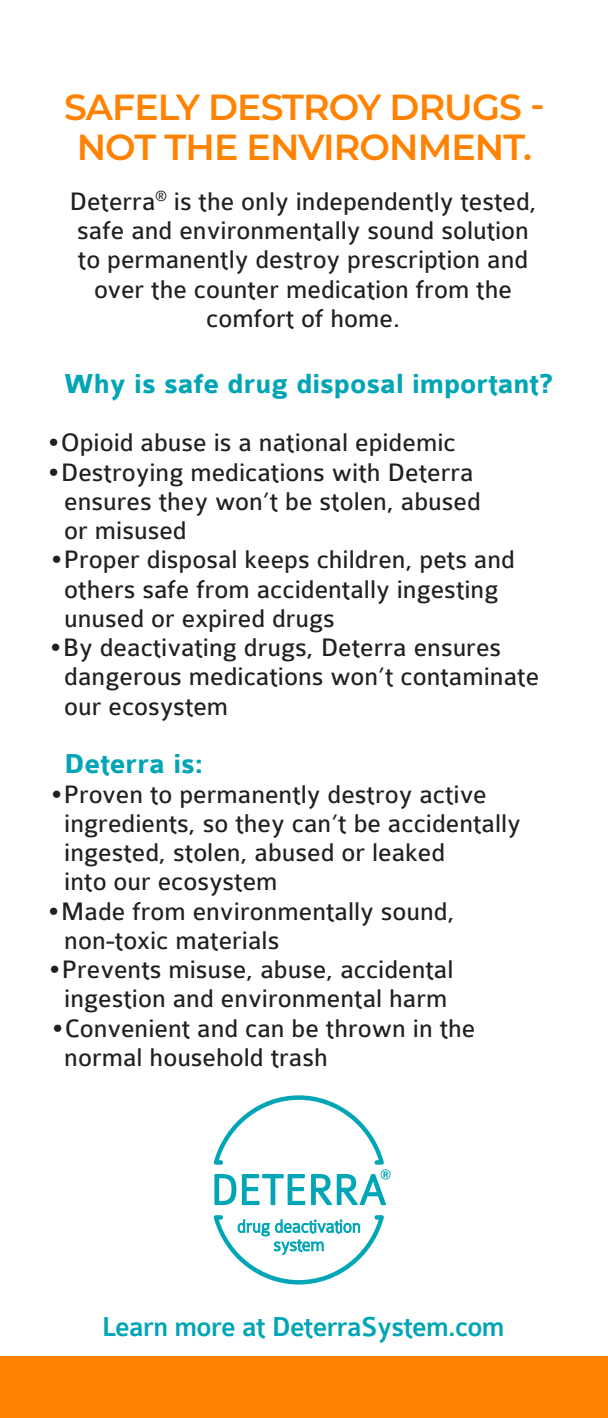
<style>
.page{position:relative;width:608px;height:1418px;background:#fff}
.page>*{position:absolute;margin:0;border:0;box-sizing:border-box;transform-origin:0 0}
.t1{font:600 36.23px/39.4px "Montserrat";letter-spacing:-.025em;color:#ff8200;text-align:center}
.t2{font:700 29.25px "Colaborate";color:#00a5b6}
.t3{font:500 29.25px "Colaborate";letter-spacing:-.025em;color:#00a5b6;scale:.96 1}
.t4{font:27px/29.2px "Colaborate";color:#231f20}
</style>
<div class="page">
<div style="left:0;top:1356px;width:608px;height:62px;background:#ff8200"></div>
<svg style="left:214px;top:1215px;width:170px;height:69px"></svg>
<svg style="left:214px;top:1095px;width:176px;height:110px"></svg>
<h1 class="t1" style="left:64px;top:86px;width:482px">SAFELY DESTROY DRUGS -<br>NOT THE ENVIRONMENT.</h1>
<p class="t4" style="left:69px;top:187px;width:468px;text-align:center">Deterra<sup>®</sup> is the only independently tested, safe and environmentally sound solution to permanently destroy prescription and over the counter medication from the comfort of home.</p>
<p class="t2" style="left:64px;top:368px;width:490px">Why is safe drug disposal important?</p>
<p class="t4" style="left:47px;top:428px;width:410px">•Opioid abuse is a national epidemic</p>
<p class="t4" style="left:64px;top:458px;width:418px;text-indent:-17px">•Destroying medications with Deterra ensures they won’t be stolen, abused or misused</p>
<p class="t4" style="left:64px;top:545px;width:452px;text-indent:-15px">•Proper disposal keeps children, pets and others safe from accidentally ingesting unused or expired drugs</p>
<p class="t4" style="left:64px;top:633px;width:476px;text-indent:-15px">•By deactivating drugs, Deterra ensures dangerous medications won’t contaminate our ecosystem</p>
<p class="t2" style="left:64px;top:749px;width:140px">Deterra is:</p>
<p class="t4" style="left:64px;top:779px;width:458px;text-indent:-15px">•Proven to permanently destroy active ingredients, so they can’t be accidentally ingested, stolen, abused or leaked<br>into our ecosystem</p>
<p class="t4" style="left:64px;top:896px;width:392px;text-indent:-17px">•Made from environmentally sound, non-toxic materials</p>
<p class="t4" style="left:48px;top:955px;width:407px;text-align:center">•Prevents misuse, abuse, accidental ingestion and environmental harm</p>
<p class="t4" style="left:64px;top:1013px;width:412px;text-indent:-13px">•Convenient and can be thrown in the normal household trash</p>
<p class="t3" style="left:102px;top:1311px;width:421px">Learn more at DeterraSystem.com</p>
</div>
